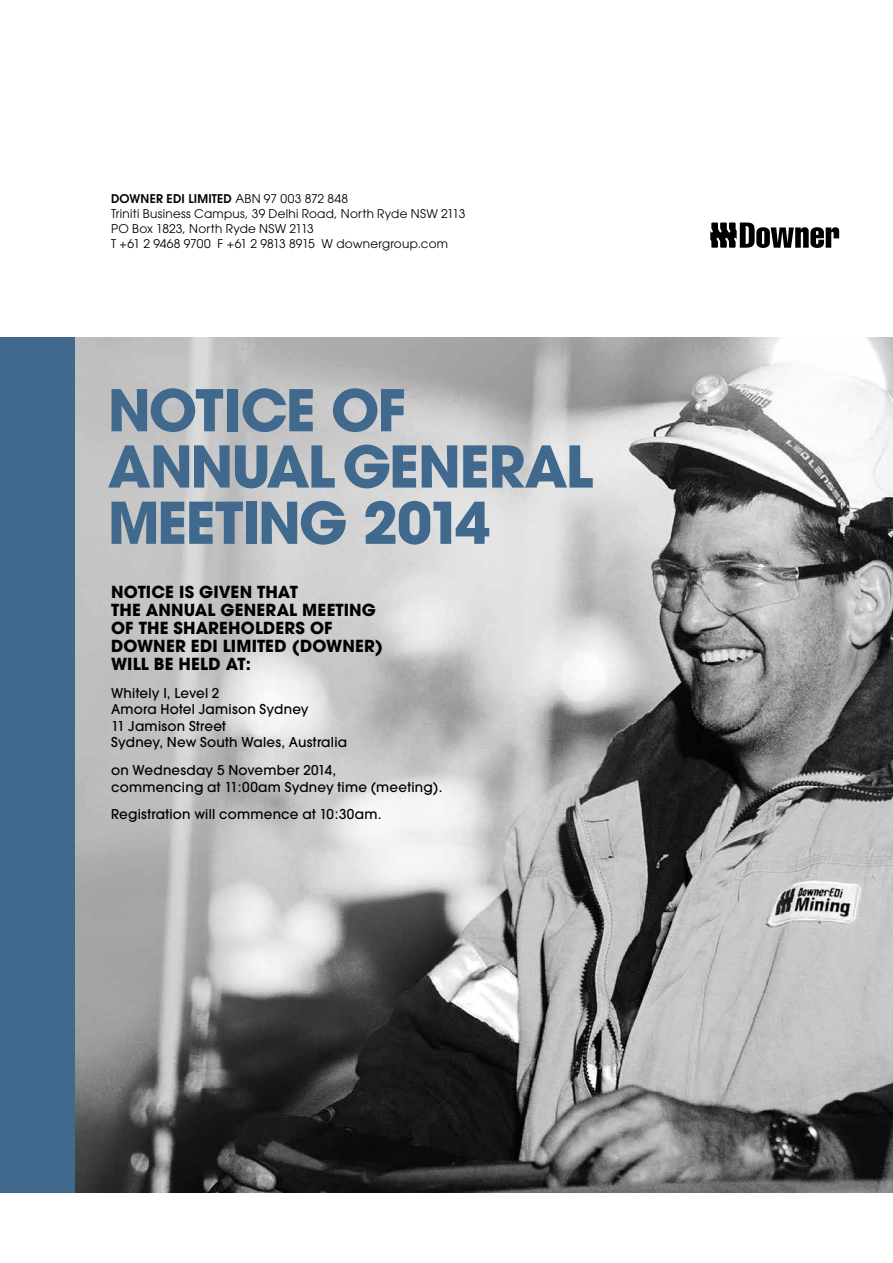
<style>
.page{position:relative;width:893px;height:1263px;background:#fff}
.page>*{position:absolute;margin:0;border:0;box-sizing:border-box;transform-origin:0 0}
.t1{font:700 57px/56.2px "Avant Garde";letter-spacing:-.04em;color:#40698d}
.t2{font:700 16.5px/18px "Avant Garde";letter-spacing:.01em;color:#000}
.t3{font:500 13.5px/16.5px "Avant Garde";letter-spacing:.015em;color:#000}
.t4{font:12px/15px "Avant Garde";letter-spacing:.02em;color:#000}
.s1{font-weight:600}
</style>
<div class="page">
<img style="left:74px;top:338px;width:819px;height:855px">
<svg style="left:710px;top:223px;width:129px;height:25px"></svg>
<div style="left:0;top:337px;width:74px;height:855px;background:#40698d"></div>
<p class="t4" style="left:111px;top:191px;width:356px"><span class="s1">DOWNER EDI LIMITED</span> ABN 97 003 872 848<br>Triniti Business Campus, 39 Delhi Road, North Ryde NSW 2113<br>PO Box 1823, North Ryde NSW 2113<br>T +61 2 9468 9700 F +61 2 9813 8915 W downergroup.com</p>
<h1 class="t1" style="left:108px;top:382px;width:487px">NOTICE OF<br>ANNUAL GENERAL<br>MEETING 2014</h1>
<p class="t2" style="left:111px;top:583px;width:273px">NOTICE IS GIVEN THAT<br>THE ANNUAL GENERAL MEETING<br>OF THE SHAREHOLDERS OF<br>DOWNER EDI LIMITED (DOWNER)<br>WILL BE HELD AT:</p>
<p class="t3" style="left:111px;top:685px;width:238px">Whitely I, Level 2<br>Amora Hotel Jamison Sydney<br>11 Jamison Street<br>Sydney, New South Wales, Australia</p>
<p class="t3" style="left:111px;top:762px;width:333px">on Wednesday 5 November 2014,<br>commencing at 11:00am Sydney time (meeting).</p>
<p class="t3" style="left:111px;top:806px;width:272px">Registration will commence at 10:30am.</p>
</div>
